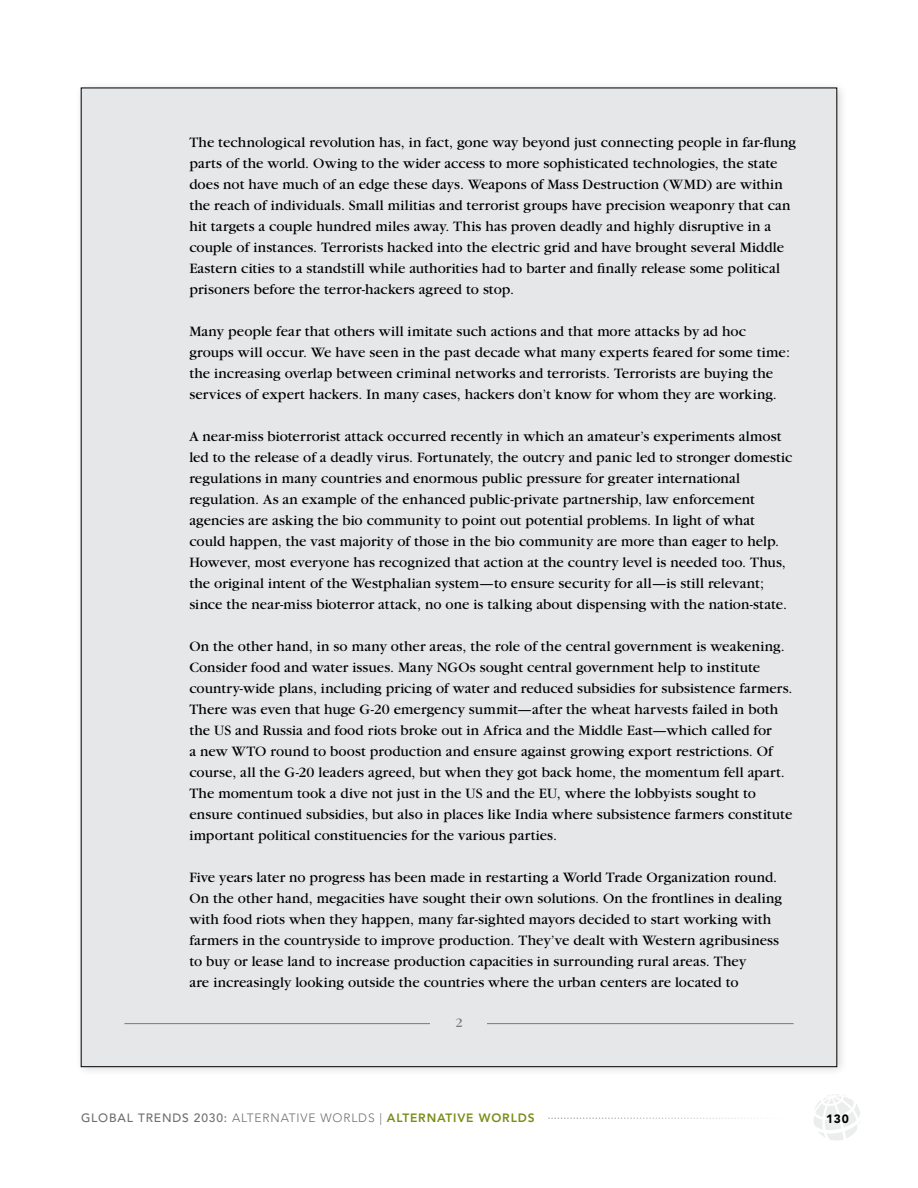
<style>
.page{position:relative;width:918px;height:1188px;background:#fff}
.page>*{position:absolute;margin:0;border:0;box-sizing:border-box;transform-origin:0 0}
.t1{font:15px/21px "Garamond";letter-spacing:.005em;color:#000}
.t2{font:13.5px "Garamond";color:#77787b}
.t3{font:300 12px "Avenir";letter-spacing:.07em;color:#6d6e71}
.t4{font:900 12px "Avenir";color:#000}
.s1{font-weight:500}
.s2{font-weight:800;color:#7c8d19}
</style>
<div class="page">
<svg style="left:814px;top:1094px;width:46px;height:47px"></svg>
<svg style="left:548px;top:1118px;width:213px;height:1px"></svg>
<div style="left:75px;top:82px;width:773px;height:994px;background:#000;opacity:.15"></div>
<div style="left:81px;top:88px;width:756px;height:979px;background:#e6e7e8"></div>
<hr style="left:124px;top:1023px;width:670px;height:1px;background:#77787b">
<div style="left:431px;top:1010px;width:56px;height:33px;background:#e6e7e8"></div>
<p class="t1" style="left:189px;top:132px;width:608px">The technological revolution has, in fact, gone way beyond just connecting people in far-flung parts of the world. Owing to the wider access to more sophisticated technologies, the state does not have much of an edge these days. Weapons of Mass Destruction (WMD) are within the reach of individuals. Small militias and terrorist groups have precision weaponry that can hit targets a couple hundred miles away. This has proven deadly and highly disruptive in a couple of instances. Terrorists hacked into the electric grid and have brought several Middle Eastern cities to a standstill while authorities had to barter and finally release some political prisoners before the terror-hackers agreed to stop.</p>
<p class="t1" style="left:189px;top:321px;width:602px">Many people fear that others will imitate such actions and that more attacks by ad hoc groups will occur. We have seen in the past decade what many experts feared for some time: the increasing overlap between criminal networks and terrorists. Terrorists are buying the services of expert hackers. In many cases, hackers don’t know for whom they are working.</p>
<p class="t1" style="left:189px;top:426px;width:605px">A near-miss bioterrorist attack occurred recently in which an amateur’s experiments almost led to the release of a deadly virus. Fortunately, the outcry and panic led to stronger domestic regulations in many countries and enormous public pressure for greater international regulation. As an example of the enhanced public-private partnership, law enforcement agencies are asking the bio community to point out potential problems. In light of what could happen, the vast majority of those in the bio community are more than eager to help.<br>However, most everyone has recognized that action at the country level is needed too. Thus, the original intent of the Westphalian system—to ensure security for all—is still relevant; since the near-miss bioterror attack, no one is talking about dispensing with the nation-state.</p>
<p class="t1" style="left:189px;top:636px;width:605px">On the other hand, in so many other areas, the role of the central government is weakening.<br>Consider food and water issues. Many NGOs sought central government help to institute country-wide plans, including pricing of water and reduced subsidies for subsistence farmers.<br>There was even that huge G-20 emergency summit—after the wheat harvests failed in both the US and Russia and food riots broke out in Africa and the Middle East—which called for<br>a new WTO round to boost production and ensure against growing export restrictions. Of course, all the G-20 leaders agreed, but when they got back home, the momentum fell apart.<br>The momentum took a dive not just in the US and the EU, where the lobbyists sought to ensure continued subsidies, but also in places like India where subsistence farmers constitute important political constituencies for the various parties.</p>
<p class="t1" style="left:189px;top:867px;width:594px">Five years later no progress has been made in restarting a World Trade Organization round.<br>On the other hand, megacities have sought their own solutions. On the frontlines in dealing with food riots when they happen, many far-sighted mayors decided to start working with farmers in the countryside to improve production. They’ve dealt with Western agribusiness to buy or lease land to increase production capacities in surrounding rural areas. They<br>are increasingly looking outside the countries where the urban centers are located to</p>
<p class="t2" style="left:455px;top:1016px;width:9px">2</p>
<p class="t3" style="left:81px;top:1111px;width:454px"><span class="s1">GLOBAL TRENDS 2030:</span> ALTERNATIVE WORLDS | <span class="s2">ALTERNATIVE WORLDS</span></p>
<p class="t4" style="left:826px;top:1111px;width:24px">130</p>
</div>
